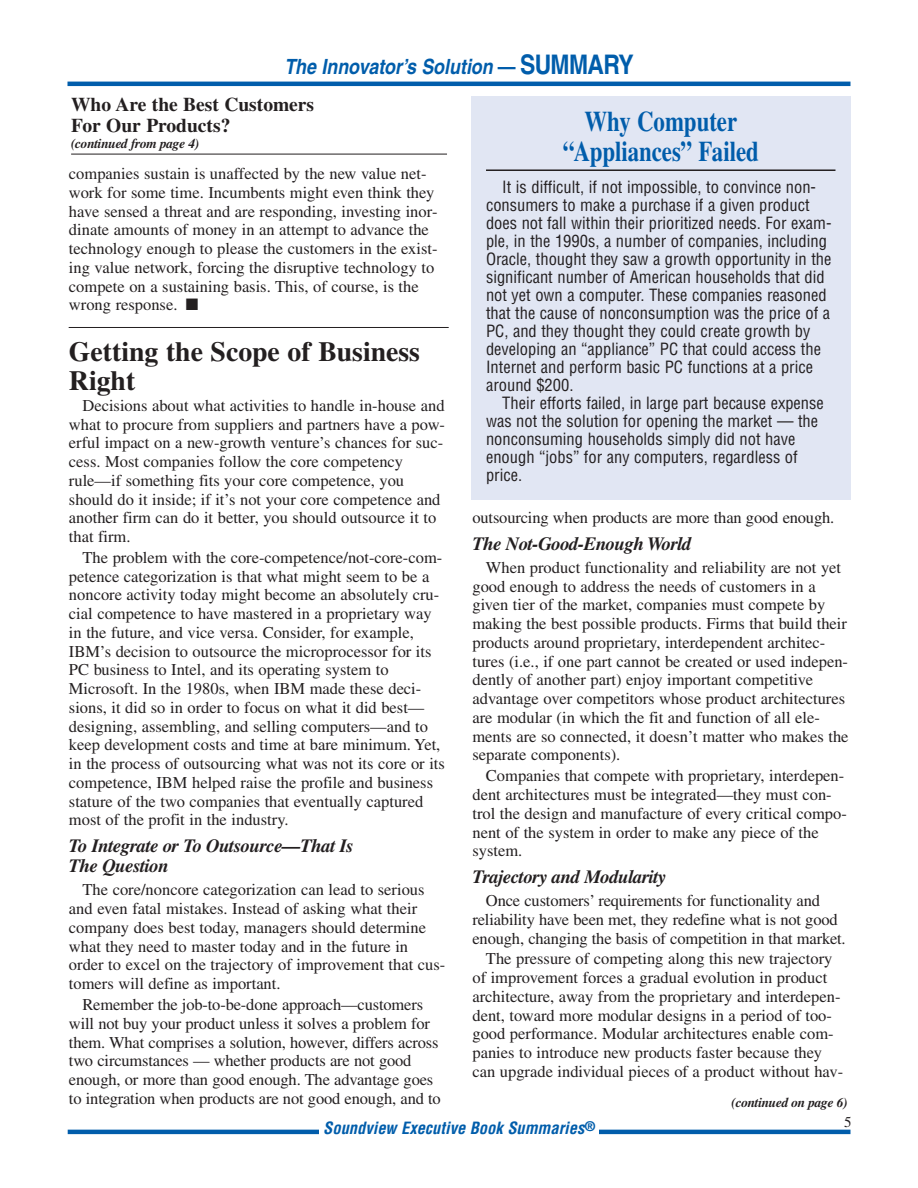
<style>
.page{position:relative;width:918px;height:1188px;background:#fff}
.page>*{position:absolute;margin:0;border:0;box-sizing:border-box;transform-origin:0 0}
.t1{font:700 28.5px/30px "Times";color:#015dab;text-align:center;scale:.8 1}
.t2{font:700 27.75px/29.2px "Times";color:#231f20}
.t3{font:italic 700 21px "Helvetica";color:#015dab;scale:.85 1}
.t4{font:700 19.5px/21px "Times";color:#231f20}
.t5{font:italic 700 18.75px/20.2px "Times";letter-spacing:-.025em;color:#231f20}
.t6{font:16.5px/18.8px "Times";color:#231f20}
.t7{font:condensed 16.5px/18px "Helvetica";color:#231f20}
.t8{font:italic 700 condensed 16.5px "Helvetica";color:#015dab}
.t9{font:15px "Times";color:#231f20}
.t10{font:italic 700 13.5px "Times";letter-spacing:-.025em;color:#231f20}
.s1{font-style:normal}
.s2{font-style:normal;font-size:27px}
</style>
<div class="page">
<hr style="left:68px;top:82px;width:782px;height:4px;background:#015dab">
<div style="left:471px;top:96px;width:379px;height:404px;background:#e1e6f3"></div>
<hr style="left:486px;top:169px;width:350px;height:2px;background:#231f20">
<hr style="left:68px;top:1130px;width:782px;height:4px;background:#015dab">
<div style="left:319px;top:1116px;width:280px;height:26px;background:#fff"></div>
<hr style="left:71px;top:154px;width:376px;height:1px;background:#231f20">
<hr style="left:69px;top:327px;width:380px;height:1px;background:#231f20">
<p class="t3" style="left:284px;top:59px;width:412px">The Innovator’s Solution <span class="s1">—</span> <span class="s2">SUMMARY</span></p>
<p class="t4" style="left:71px;top:95px;width:245px">Who Are the Best Customers<br>For Our Products?</p>
<p class="t10" style="left:71px;top:139px;width:130px">(continued from page 4)</p>
<p class="t6" style="left:69px;top:166px;width:370px">companies sustain is unaffected by the new value net&shy;work for some time. Incumbents might even think they have sensed a threat and are responding, investing inor&shy;dinate amounts of money in an attempt to advance the technology enough to please the customers in the exist&shy;ing value network, forcing the disruptive technology to compete on a sustaining basis. This, of course, is the wrong response. ■</p>
<h2 class="t2" style="left:69px;top:339px;width:353px">Getting the Scope of Business<br>Right</h2>
<p class="t6" style="left:69px;top:397px;width:378px;text-indent:14px">Decisions about what activities to handle in-house and what to procure from suppliers and partners have a pow&shy;erful impact on a new-growth venture’s chances for suc&shy;cess. Most companies follow the core competency rule—if something fits your core competence, you should do it inside; if it’s not your core competence and another firm can do it better, you should outsource it to that firm.</p>
<p class="t6" style="left:69px;top:550px;width:377px;text-indent:14px">The problem with the core-competence/not-core-com&shy;petence categorization is that what might seem to be a noncore activity today might become an absolutely cru&shy;cial competence to have mastered in a proprietary way in the future, and vice versa. Consider, for example, IBM’s decision to outsource the microprocessor for its PC business to Intel, and its operating system to Microsoft. In the 1980s, when IBM made these deci&shy;sions, it did so in order to focus on what it did best— designing, assembling, and selling computers—and to keep development costs and time at bare minimum. Yet, in the process of outsourcing what was not its core or its competence, IBM helped raise the profile and business stature of the two companies that eventually captured most of the profit in the industry.</p>
<p class="t5" style="left:69px;top:837px;width:286px">To Integrate or To Outsource—That Is<br>The Question</p>
<p class="t6" style="left:69px;top:882px;width:378px;text-indent:14px">The core/noncore categorization can lead to serious and even fatal mistakes. Instead of asking what their company does best today, managers should determine what they need to master today and in the future in order to excel on the trajectory of improvement that cus&shy;tomers will define as important.</p>
<p class="t6" style="left:69px;top:997px;width:373px;text-indent:14px">Remember the job-to-be-done approach—customers will not buy your product unless it solves a problem for them. What comprises a solution, however, differs across two circumstances — whether products are not good enough, or more than good enough. The advantage goes to integration when products are not good enough, and to</p>
<h1 class="t1" style="left:563px;top:109px;width:247px">Why Computer “Appliances” Failed</h1>
<p class="t7" style="left:486px;top:180px;width:347px;text-indent:16px">It is difficult, if not impossible, to convince non&shy;consumers to make a purchase if a given product does not fall within their prioritized needs. For exam&shy;ple, in the 1990s, a number of companies, including Oracle, thought they saw a growth opportunity in the significant number of American households that did not yet own a computer. These companies reasoned that the cause of nonconsumption was the price of a PC, and they thought they could create growth by developing an “appliance” PC that could access the Internet and perform basic PC functions at a price around $200.</p>
<p class="t7" style="left:486px;top:396px;width:339px;text-indent:16px">Their efforts failed, in large part because expense was not the solution for opening the market — the nonconsuming households simply did not have enough “jobs” for any computers, regardless of price.</p>
<p class="t6" style="left:472px;top:510px;width:363px">outsourcing when products are more than good enough.</p>
<p class="t5" style="left:472px;top:535px;width:221px">The Not-Good-Enough World</p>
<p class="t6" style="left:472px;top:559px;width:378px;text-indent:14px">When product functionality and reliability are not yet good enough to address the needs of customers in a given tier of the market, companies must compete by making the best possible products. Firms that build their products around proprietary, interdependent architec&shy;tures (i.e., if one part cannot be created or used indepen&shy;dently of another part) enjoy important competitive advantage over competitors whose product architectures are modular (in which the fit and function of all ele&shy;ments are so connected, it doesn’t matter who makes the separate components).</p>
<p class="t6" style="left:472px;top:768px;width:376px;text-indent:14px">Companies that compete with proprietary, interdepen&shy;dent architectures must be integrated—they must con&shy;trol the design and manufacture of every critical compo&shy;nent of the system in order to make any piece of the system.</p>
<p class="t5" style="left:472px;top:868px;width:196px">Trajectory and Modularity</p>
<p class="t6" style="left:472px;top:893px;width:375px;text-indent:14px">Once customers’ requirements for functionality and reliability have been met, they redefine what is not good enough, changing the basis of competition in that market.</p>
<p class="t6" style="left:472px;top:951px;width:372px;text-indent:14px">The pressure of competing along this new trajectory of improvement forces a gradual evolution in product architecture, away from the proprietary and interdepen&shy;dent, toward more modular designs in a period of too&shy;good performance. Modular architectures enable com&shy;panies to introduce new products faster because they can upgrade individual pieces of a product without hav-</p>
<p class="t10" style="left:732px;top:1097px;width:118px">(continued on page 6)</p>
<p class="t8" style="left:323px;top:1122px;width:273px">Soundview Executive Book Summaries<sup>®</sup></p>
<p class="t9" style="left:844px;top:1117px;width:9px">5</p>
</div>
